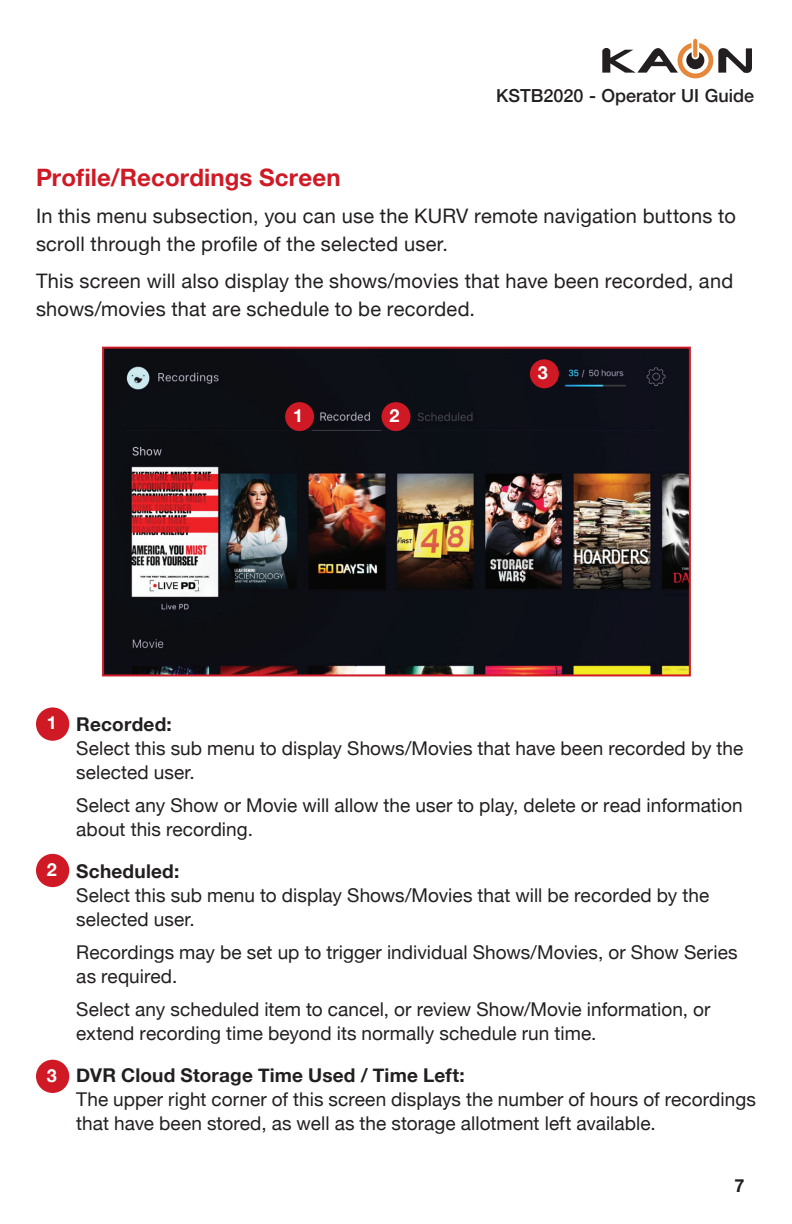
<style>
.page{position:relative;width:792px;height:1224px;background:#fff}
.page>*{position:absolute;margin:0;border:0;box-sizing:border-box;transform-origin:0 0}
.t1{font:700 24px "Helvetica Neue";letter-spacing:.005em;color:#cf1a25}
.t2{font:20px/28px "Helvetica Neue";letter-spacing:.01em;color:#231f20}
.t3{font:19px/24px "Helvetica Neue";letter-spacing:.005em;color:#231f20}
.t4{font:700 19px "Helvetica Neue";letter-spacing:.01em;color:#231f20}
.t5{font:500 18px "Helvetica Neue";color:#231f20}
.t6{font:700 18px "Helvetica Neue";color:#fff}
.t7{font:700 18px "Helvetica Neue";color:#231f20}
</style>
<div class="page">
<svg style="left:602px;top:39px;width:150px;height:39px"></svg>
<img style="left:105px;top:350px;width:583px;height:323px">
<div style="left:102px;top:347px;width:589px;height:329px;border:2px solid #cf1a25"></div>
<div style="left:36px;top:707px;width:33px;height:34px;background:#cf1a25;border-radius:50%"></div>
<div style="left:36px;top:854px;width:33px;height:33px;background:#cf1a25;border-radius:50%"></div>
<div style="left:36px;top:1060px;width:33px;height:33px;background:#cf1a25;border-radius:50%"></div>
<div style="left:285px;top:402px;width:29px;height:29px;background:#cf1a25;border-radius:50%"></div>
<div style="left:382px;top:402px;width:28px;height:29px;background:#cf1a25;border-radius:50%"></div>
<div style="left:530px;top:359px;width:29px;height:29px;background:#cf1a25;border-radius:50%"></div>
<p class="t5" style="left:496px;top:81px;width:259px">KSTB2020 - Operator UI Guide</p>
<p class="t1" style="left:36px;top:159px;width:306px">Profile/Recordings Screen</p>
<p class="t2" style="left:36px;top:203px;width:701px">In this menu subsection, you can use the KURV remote navigation buttons to scroll through the profile of the selected user.</p>
<p class="t2" style="left:36px;top:268px;width:699px">This screen will also display the shows/movies that have been recorded, and shows/movies that are schedule to be recorded.</p>
<p class="t6" style="left:293px;top:401px;width:12px">1</p>
<p class="t6" style="left:390px;top:401px;width:12px">2</p>
<p class="t6" style="left:538px;top:359px;width:12px">3</p>
<p class="t6" style="left:47px;top:709px;width:12px">1</p>
<p class="t6" style="left:47px;top:855px;width:12px">2</p>
<p class="t6" style="left:47px;top:1061px;width:12px">3</p>
<p class="t4" style="left:76px;top:709px;width:97px">Recorded:</p>
<p class="t3" style="left:76px;top:737px;width:669px">Select this sub menu to display Shows/Movies that have been recorded by the selected user.</p>
<p class="t3" style="left:76px;top:794px;width:668px">Select any Show or Movie will allow the user to play, delete or read information about this recording.</p>
<p class="t4" style="left:76px;top:856px;width:105px">Scheduled:</p>
<p class="t3" style="left:76px;top:884px;width:634px">Select this sub menu to display Shows/Movies that will be recorded by the selected user.</p>
<p class="t3" style="left:76px;top:941px;width:663px">Recordings may be set up to trigger individual Shows/Movies, or Show Series as required.</p>
<p class="t3" style="left:76px;top:998px;width:636px">Select any scheduled item to cancel, or review Show/Movie information, or extend recording time beyond its normally schedule run time.</p>
<p class="t4" style="left:76px;top:1060px;width:390px">DVR Cloud Storage Time Used / Time Left:</p>
<p class="t3" style="left:76px;top:1088px;width:681px">The upper right corner of this screen displays the number of hours of recordings that have been stored, as well as the storage allotment left available.</p>
<p class="t7" style="left:734px;top:1171px;width:12px">7</p>
</div>
